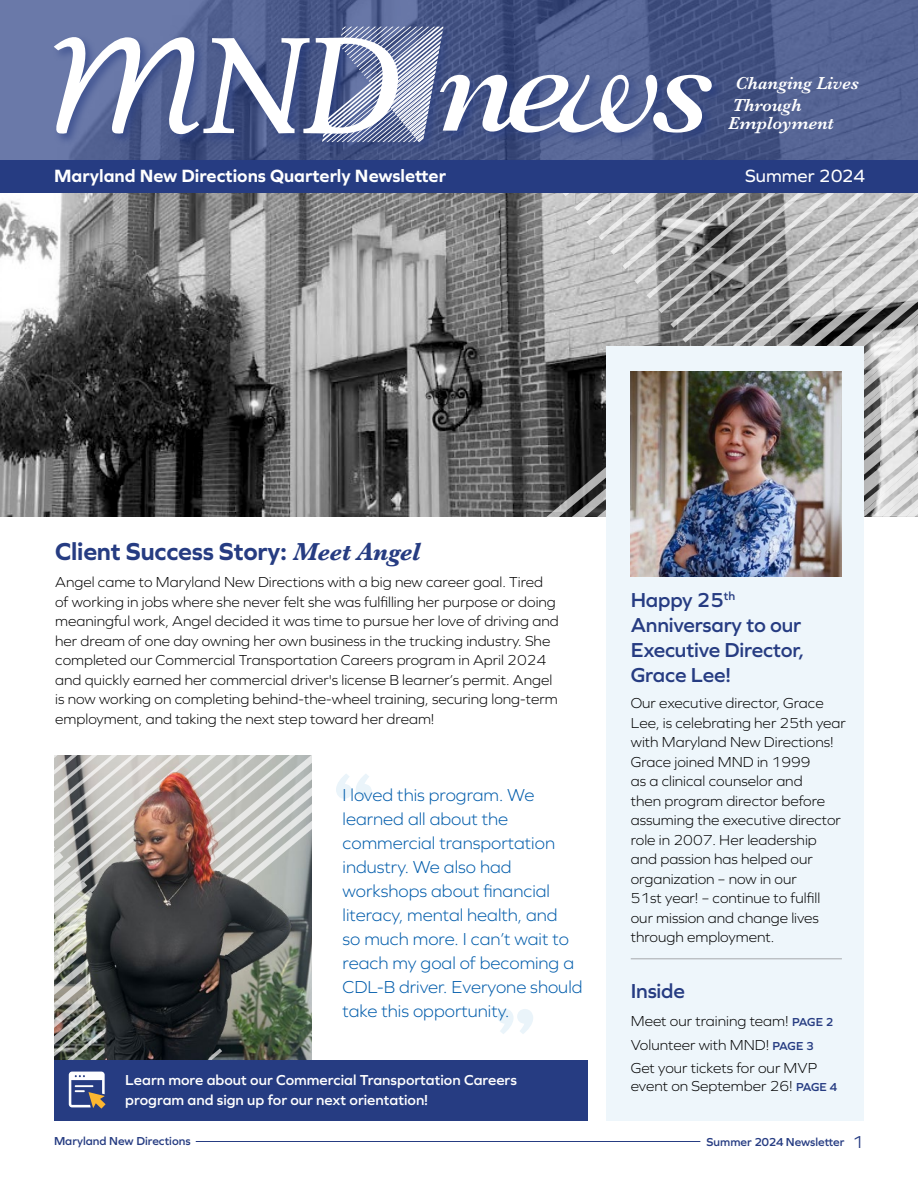
<style>
.page{position:relative;width:918px;height:1188px;background:#fff}
.page>*{position:absolute;margin:0;border:0;box-sizing:border-box;transform-origin:0 0}
.t1{font:700 25.5px "Graphie";letter-spacing:-.01em;color:#263c82}
.t2{font:600 21px/25.2px "Graphie";letter-spacing:-.01em;color:#263c82}
.t3{font:700 18.45px "Graphie";color:#fff}
.t4{font:18.45px "Graphie";color:#fff}
.t5{font:300 18px/24px "Graphie";color:#005cab}
.t6{font:italic 600 18px/21.6px "Baskerville";color:#fff}
.t7{font:300 15px/19.5px "Graphie";color:#000}
.t8{font:600 15px/19.5px "Graphie";color:#fff}
.t9{font:600 12px "Graphie";color:#263c82}
.s1{font-family:"Baskerville";font-style:italic}
.s2{font-weight:600;font-size:12px;color:#263c82}
.s3{font-weight:400;font-size:18px}
</style>
<div class="page">
<img style="left:0;top:192px;width:476px;height:324px">
<svg style="left:336px;top:774px;width:36px;height:25px"></svg>
<svg style="left:497px;top:1009px;width:36px;height:25px"></svg>
<svg style="left:232px;top:755px;width:80px;height:305px;background:#99a09d"></svg>
<svg style="left:54px;top:755px;width:178px;height:17px;background:#cac9c5"></svg>
<img style="left:54px;top:772px;width:249px;height:288px">
<svg style="left:0;top:0;width:918px;height:160px;background:#536292"></svg>
<svg style="left:476px;top:192px;width:87px;height:324px;background:#6c6c6c"></svg>
<svg style="left:563px;top:192px;width:355px;height:324px;background:#9f9fa0"></svg>
<div style="left:0;top:160px;width:918px;height:32px;background:#263c82"></div>
<div style="left:606px;top:346px;width:258px;height:774px;background:#eef6fb"></div>
<img style="left:631px;top:372px;width:211px;height:205px">
<div style="left:52px;top:24px;width:672px;height:130px;background:#263c82;opacity:.58"></div>
<svg style="left:54px;top:26px;width:658px;height:116px"></svg>
<hr style="left:631px;top:958px;width:211px;height:1px;background:#a7a9ac">
<div style="left:54px;top:1060px;width:534px;height:60px;background:#263c82"></div>
<svg style="left:69px;top:1072px;width:37px;height:37px"></svg>
<hr style="left:196px;top:1141px;width:504px;height:1px;background:#263c82">
<p class="t6" style="left:733px;top:73px;width:128px">Changing Lives<br>Through</p>
<p class="t6" style="left:728px;top:113px;width:107px">Employment</p>
<p class="t3" style="left:54px;top:165px;width:394px">Maryland New Directions Quarterly Newsletter</p>
<p class="t4" style="left:745px;top:165px;width:121px">Summer 2024</p>
<h1 class="t1" style="left:55px;top:536px;width:366px">Client Success Story: <span class="s1">Meet Angel</span></h1>
<p class="t7" style="left:55px;top:572px;width:505px">Angel came to Maryland New Directions with a big new career goal. Tired of working in jobs where she never felt she was fulfilling her purpose or doing meaningful work, Angel decided it was time to pursue her love of driving and her dream of one day owning her own business in the trucking industry. She completed our Commercial Transportation Careers program in April 2024 and quickly earned her commercial driver's license B learner’s permit. Angel is now working on completing behind-the-wheel training, securing long-term employment, and taking the next step toward her dream!</p>
<h2 class="t2" style="left:631px;top:586px;width:175px">Happy 25<sup>th<br></sup>Anniversary to our<br>Executive Director,<br>Grace Lee!</h2>
<p class="t7" style="left:631px;top:693px;width:217px">Our executive director, Grace<br>Lee, is celebrating her 25th year with Maryland New Directions!<br>Grace joined MND in 1999<br>as a clinical counselor and<br>then program director before assuming the executive director role in 2007. Her leadership and passion has helped our organization – now in our<br>51st year! – continue to fulfill our mission and change lives through employment.</p>
<p class="t5" style="left:343px;top:783px;width:242px">I loved this program. We learned all about the commercial transportation industry. We also had workshops about financial literacy, mental health, and<br>so much more. I can’t wait to reach my goal of becoming a<br>CDL-B driver. Everyone should take this opportunity.</p>
<h2 class="t2" style="left:631px;top:978px;width:56px">Inside</h2>
<p class="t7" style="left:631px;top:1009px;width:204px;line-height:23.4px">Meet our training team! <span class="s2">PAGE 2<br></span>Volunteer with MND! <span class="s2">PAGE 3<br></span>Get your tickets for our MVP</p>
<p class="t7" style="left:631px;top:1076px;width:208px">event on September 26! <span class="s2">PAGE 4</span></p>
<p class="t8" style="left:125px;top:1070px;width:393px">Learn more about our Commercial Transportation Careers program and sign up for our next orientation!</p>
<p class="t9" style="left:54px;top:1133px;width:138px">Maryland New Directions</p>
<p class="t9" style="left:707px;top:1135px;width:159px">Summer 2024 Newsletter <span class="s3">1</span></p>
</div>
